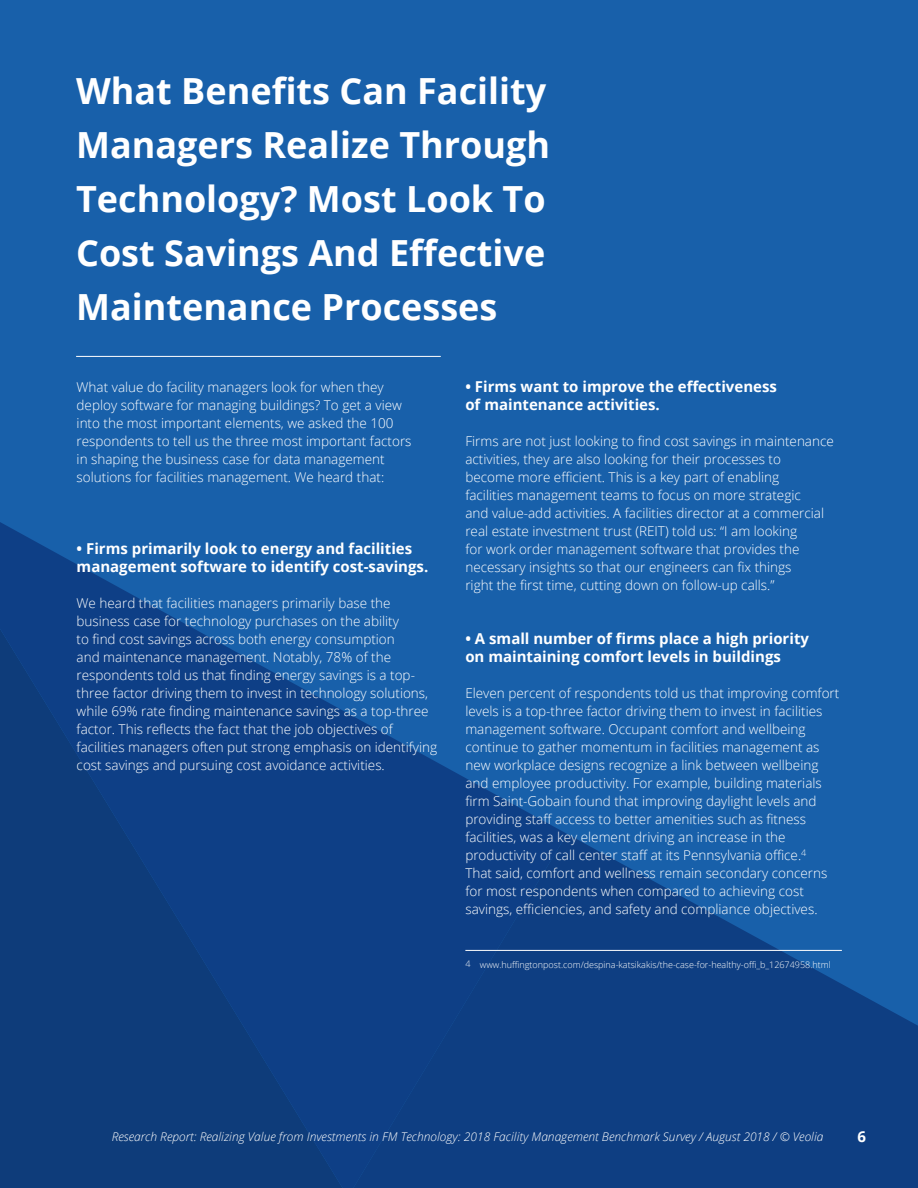
<style>
.page{position:relative;width:918px;height:1188px;background:#1860aa}
.page>*{position:absolute;margin:0;border:0;box-sizing:border-box;transform-origin:0 0}
.t1{font:700 36px/54px "Open Sans";color:#fff}
.t2{font:700 15px/18px "Open Sans";color:#fff}
.t3{font:300 13.5px/18px "Open Sans";color:#fff}
.t4{font:italic 300 12px "Open Sans";color:#fff}
.t5{font:300 9px "Open Sans";color:#fff}
</style>
<div class="page">
<svg style="left:0;top:522px;width:567px;height:666px"></svg>
<svg style="left:348px;top:834px;width:570px;height:354px;fill:#0e3e82"></svg>
<hr style="left:76px;top:356px;width:365px;height:1px;background:#fff">
<hr style="left:465px;top:950px;width:377px;height:1px;background:#fff">
<h1 class="t1" style="left:76px;top:63px;width:476px">What Benefits Can Facility<br>Managers Realize Through<br>Technology? Most Look To<br>Cost Savings And Effective<br>Maintenance Processes</h1>
<p class="t3" style="left:77px;top:378px;width:336px">What value do facility managers look for when they deploy software for managing buildings? To get a view into the most important elements, we asked the 100 respondents to tell us the three most important factors in shaping the business case for data management solutions for facilities management. We heard that:</p>
<p class="t2" style="left:77px;top:539px;width:353px">• Firms primarily look to energy and facilities management software to identify cost-savings.</p>
<p class="t3" style="left:77px;top:594px;width:362px">We heard that facilities managers primarily base the business case for technology purchases on the ability<br>to find cost savings across both energy consumption<br>and maintenance management. Notably, 78% of the respondents told us that finding energy savings is a top&shy;three factor driving them to invest in technology solutions, while 69% rate finding maintenance savings as a top-three factor. This reflects the fact that the job objectives of facilities managers often put strong emphasis on identifying cost savings and pursuing cost avoidance activities.</p>
<p class="t2" style="left:465px;top:377px;width:313px">• Firms want to improve the effectiveness of maintenance activities.</p>
<p class="t3" style="left:465px;top:432px;width:370px">Firms are not just looking to find cost savings in maintenance activities, they are also looking for their processes to<br>become more efficient. This is a key part of enabling<br>facilities management teams to focus on more strategic<br>and value-add activities. A facilities director at a commercial real estate investment trust (REIT) told us: “I am looking<br>for work order management software that provides the necessary insights so that our engineers can fix things<br>right the first time, cutting down on follow-up calls.”</p>
<p class="t2" style="left:465px;top:629px;width:345px">• A small number of firms place a high priority on maintaining comfort levels in buildings</p>
<p class="t3" style="left:465px;top:684px;width:375px">Eleven percent of respondents told us that improving comfort levels is a top-three factor driving them to invest in facilities management software. Occupant comfort and wellbeing continue to gather momentum in facilities management as new workplace designs recognize a link between wellbeing and employee productivity. For example, building materials firm Saint-Gobain found that improving daylight levels and providing staff access to better amenities such as fitness facilities, was a key element driving an increase in the productivity of call center staff at its Pennsylvania office.<sup>4<br></sup>That said, comfort and wellness remain secondary concerns for most respondents when compared to achieving cost savings, efficiencies, and safety and compliance objectives.</p>
<p class="t5" style="left:465px;top:959px;width:367px">4 www.huffingtonpost.com/despina-katsikakis/the-case-for-healthy-offi_b_12674958.html</p>
<p class="t4" style="left:112px;top:1128px;width:713px">Research Report: Realizing Value from Investments in FM Technology: 2018 Facility Management Benchmark Survey / August 2018 / © Veolia</p>
<p class="t2" style="left:857px;top:1127px;width:10px">6</p>
</div>
